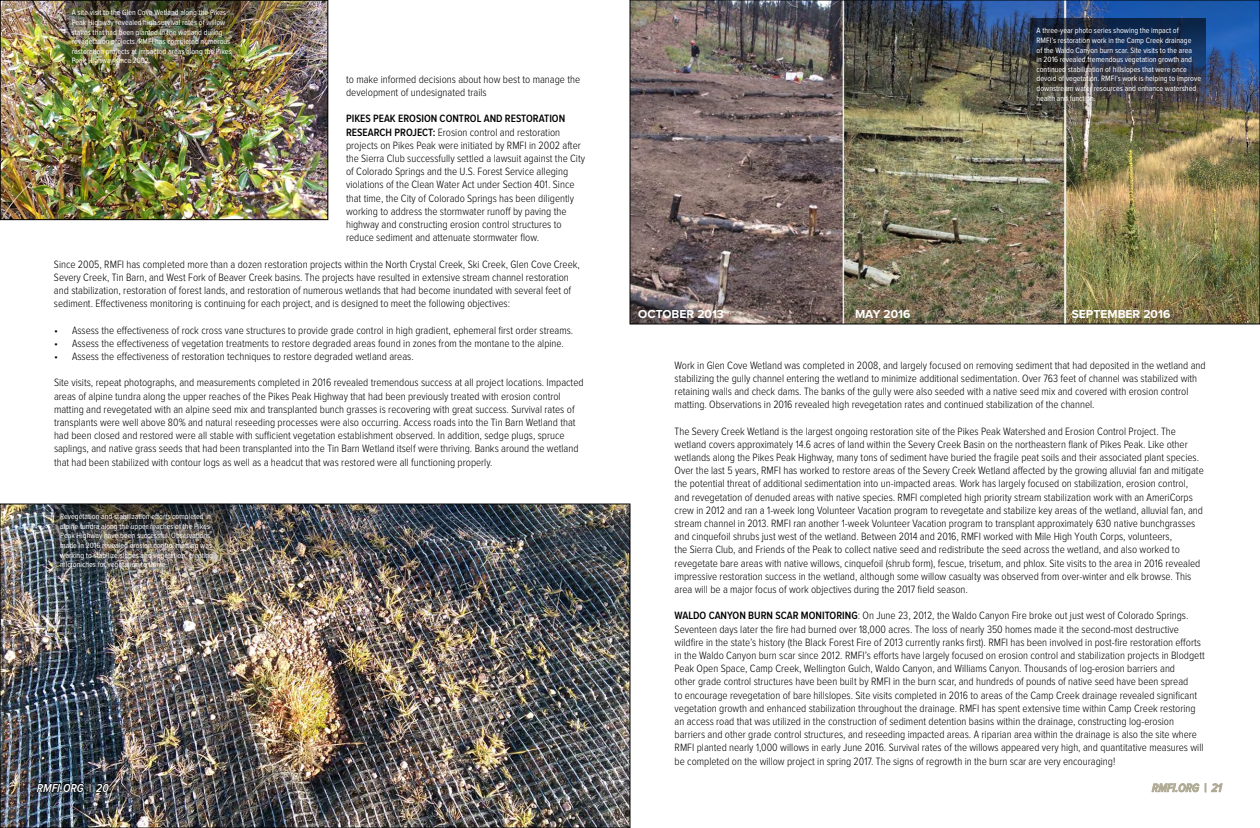
<style>
.page{position:relative;width:1260px;height:828px;background:#fff}
.page>*{position:absolute;margin:0;border:0;box-sizing:border-box;transform-origin:0 0}
.t1{font:700 12px "Proxima Nova";color:#fff}
.t2{font:italic 600 12px "Proxima Nova Cond";color:#fff}
.t3{font:italic 600 12px "Proxima Nova Cond";color:#afaa94}
.t4{font:300 11px/13.2px "Proxima Nova Cond";color:#000}
.t5{font:8px/9.6px "Proxima Nova Cond";color:#fff}
.s1{font-weight:600}
</style>
<div class="page">
<img style="left:2px;top:2px;width:324px;height:216px">
<div style="left:0;top:0;width:328px;height:220px;border:1px solid #000"></div>
<img style="left:632px;top:2px;width:626px;height:320px">
<svg style="left:1030px;top:18px;width:176px;height:92px"></svg>
<img style="left:66px;top:0;width:175px;height:74px">
<img style="left:2px;top:506px;width:626px;height:320px">
<img style="left:54px;top:504px;width:176px;height:74px">
<svg style="left:1152px;top:783px;width:71px;height:9px"></svg>
<svg style="left:36px;top:783px;width:48px;height:9px"></svg>
<svg style="left:90px;top:783px;width:19px;height:9px"></svg>
<p class="t5" style="left:72px;top:8px;width:162px">A site visit to the Glen Cove Wetland along the Pikes Peak Highway revealed high survival rates of willow stakes that had been planted in the wetland during revegetation projects. RMFI has completed numerous restoration projects at impacted areas along the Pikes Peak Highway since 2002.</p>
<p class="t4" style="left:346px;top:73px;width:236px">to make informed decisions about how best to manage the development of undesignated trails</p>
<p class="t4" style="left:346px;top:113px;width:240px"><span class="s1">PIKES PEAK EROSION CONTROL AND RESTORATION RESEARCH PROJECT:</span> Erosion control and restoration projects on Pikes Peak were initiated by RMFI in 2002 after the Sierra Club successfully settled a lawsuit against the City of Colorado Springs and the U.S. Forest Service alleging violations of the Clean Water Act under Section 401. Since that time, the City of Colorado Springs has been diligently working to address the stormwater runoff by paving the highway and constructing erosion control structures to reduce sediment and attenuate stormwater flow.</p>
<p class="t4" style="left:54px;top:258px;width:527px">Since 2005, RMFI has completed more than a dozen restoration projects within the North Crystal Creek, Ski Creek, Glen Cove Creek, Severy Creek, Tin Barn, and West Fork of Beaver Creek basins. The projects have resulted in extensive stream channel restoration and stabilization, restoration of forest lands, and restoration of numerous wetlands that had become inundated with several feet of sediment. Effectiveness monitoring is continuing for each project, and is designed to meet the following objectives:</p>
<p class="t4" style="left:54px;top:324px;width:521px">• Assess the effectiveness of rock cross vane structures to provide grade control in high gradient, ephemeral first order streams.</p>
<p class="t4" style="left:54px;top:337px;width:512px">• Assess the effectiveness of vegetation treatments to restore degraded areas found in zones from the montane to the alpine.</p>
<p class="t4" style="left:54px;top:350px;width:361px">• Assess the effectiveness of restoration techniques to restore degraded wetland areas.</p>
<p class="t4" style="left:54px;top:377px;width:531px">Site visits, repeat photographs, and measurements completed in 2016 revealed tremendous success at all project locations. Impacted areas of alpine tundra along the upper reaches of the Pikes Peak Highway that had been previously treated with erosion control matting and revegetated with an alpine seed mix and transplanted bunch grasses is recovering with great success. Survival rates of transplants were well above 80% and natural reseeding processes were also occurring. Access roads into the Tin Barn Wetland that had been closed and restored were all stable with sufficient vegetation establishment observed. In addition, sedge plugs, spruce saplings, and native grass seeds that had been transplanted into the Tin Barn Wetland itself were thriving. Banks around the wetland that had been stabilized with contour logs as well as a headcut that was restored were all functioning properly.</p>
<p class="t5" style="left:60px;top:512px;width:154px">Revegetation and stabilization efforts completed in alpine tundra along the upper reaches of the Pikes Peak Highway have been successful. Observations made in 2016 revealed erosion control matting was working to stabilize slopes and vegetation, creating microniches for vegetation to thrive.</p>
<p class="t5" style="left:1037px;top:26px;width:166px">A three-year photo series showing the impact of<br>RMFI’s restoration work in the Camp Creek drainage<br>of the Waldo Canyon burn scar. Site visits to the area<br>in 2016 revealed tremendous vegetation growth and continued stabilization of hillslopes that were once devoid of vegetation. RMFI’s work is helping to improve downstream water resources and enhance watershed health and function.</p>
<p class="t1" style="left:638px;top:307px;width:87px">OCTOBER 2013</p>
<p class="t1" style="left:855px;top:307px;width:57px">MAY 2016</p>
<p class="t1" style="left:1072px;top:307px;width:100px">SEPTEMBER 2016</p>
<p class="t4" style="left:675px;top:359px;width:533px">Work in Glen Cove Wetland was completed in 2008, and largely focused on removing sediment that had deposited in the wetland and stabilizing the gully channel entering the wetland to minimize additional sedimentation. Over 763 feet of channel was stabilized with retaining walls and check dams. The banks of the gully were also seeded with a native seed mix and covered with erosion control matting. Observations in 2016 revealed high revegetation rates and continued stabilization of the channel.</p>
<p class="t4" style="left:675px;top:425px;width:531px">The Severy Creek Wetland is the largest ongoing restoration site of the Pikes Peak Watershed and Erosion Control Project. The wetland covers approximately 14.6 acres of land within the Severy Creek Basin on the northeastern flank of Pikes Peak. Like other wetlands along the Pikes Peak Highway, many tons of sediment have buried the fragile peat soils and their associated plant species.<br>Over the last 5 years, RMFI has worked to restore areas of the Severy Creek Wetland affected by the growing alluvial fan and mitigate the potential threat of additional sedimentation into un-impacted areas. Work has largely focused on stabilization, erosion control, and revegetation of denuded areas with native species. RMFI completed high priority stream stabilization work with an AmeriCorps crew in 2012 and ran a 1-week long Volunteer Vacation program to revegetate and stabilize key areas of the wetland, alluvial fan, and stream channel in 2013. RMFI ran another 1-week Volunteer Vacation program to transplant approximately 630 native bunchgrasses and cinquefoil shrubs just west of the wetland. Between 2014 and 2016, RMFI worked with Mile High Youth Corps, volunteers,<br>the Sierra Club, and Friends of the Peak to collect native seed and redistribute the seed across the wetland, and also worked to revegetate bare areas with native willows, cinquefoil (shrub form), fescue, trisetum, and phlox. Site visits to the area in 2016 revealed impressive restoration success in the wetland, although some willow casualty was observed from over-winter and elk browse. This area will be a major focus of work objectives during the 2017 field season.</p>
<p class="t4" style="left:675px;top:610px;width:532px"><span class="s1">WALDO CANYON BURN SCAR MONITORING</span>: On June 23, 2012, the Waldo Canyon Fire broke out just west of Colorado Springs.<br>Seventeen days later the fire had burned over 18,000 acres. The loss of nearly 350 homes made it the second-most destructive wildfire in the state’s history (the Black Forest Fire of 2013 currently ranks first). RMFI has been involved in post-fire restoration efforts in the Waldo Canyon burn scar since 2012. RMFI’s efforts have largely focused on erosion control and stabilization projects in Blodgett Peak Open Space, Camp Creek, Wellington Gulch, Waldo Canyon, and Williams Canyon. Thousands of log-erosion barriers and<br>other grade control structures have been built by RMFI in the burn scar, and hundreds of pounds of native seed have been spread<br>to encourage revegetation of bare hillslopes. Site visits completed in 2016 to areas of the Camp Creek drainage revealed significant vegetation growth and enhanced stabilization throughout the drainage. RMFI has spent extensive time within Camp Creek restoring an access road that was utilized in the construction of sediment detention basins within the drainage, constructing log-erosion barriers and other grade control structures, and reseeding impacted areas. A riparian area within the drainage is also the site where RMFI planted nearly 1,000 willows in early June 2016. Survival rates of the willows appeared very high, and quantitative measures will be completed on the willow project in spring 2017. The signs of regrowth in the burn scar are very encouraging!</p>
<p class="t2" style="left:37px;top:782px;width:73px">RMFI.ORG | 20</p>
<p class="t3" style="left:1152px;top:782px;width:71px">RMFI.ORG | 21</p>
</div>
